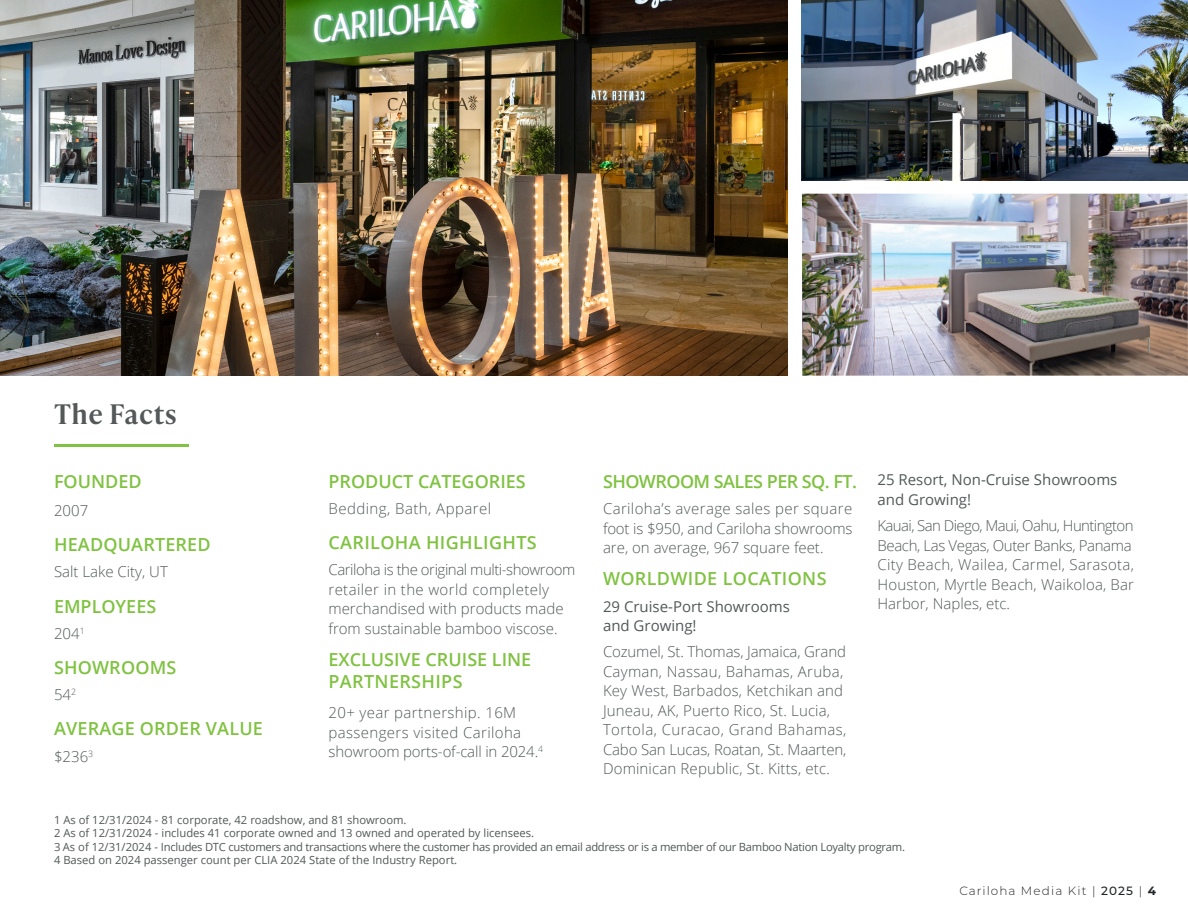
<style>
.page{position:relative;width:1188px;height:918px;background:#fff}
.page>*{position:absolute;margin:0;border:0;box-sizing:border-box;transform-origin:0 0}
.t1{font:600 27px "Ivy Presto Text";letter-spacing:.015em;color:#545858}
.TEXT_TITLE{font:600 18px/21.6px "Open Sans";letter-spacing:.01em;color:#80c241}
.TEXT_TITLE-2{font:600 18px "Open Sans";letter-spacing:-.03em;color:#80c241}
.TEXT_TITLE-3{font:300 15px/19.5px "Open Sans";color:#535859}
.TEXT_TITLE-4{font:300 15px/19.5px "Open Sans";letter-spacing:.025em;color:#535859}
.t2{font:15px/19.5px "Open Sans";color:#535859}
.TEXT_TITLE-5{font:300 15px "Open Sans";letter-spacing:.03em;color:#535859}
.t3{font:300 12px "Montserrat";letter-spacing:.085em;color:#232628}
.t4{font:11.25px "Open Sans";color:#545858}
.t5{font:11.25px "Open Sans";letter-spacing:-.025em;color:#545858}
.s1{font-weight:500}
.s2{font-weight:700}
</style>
<div class="page">
<img style="left:802px;top:194px;width:386px;height:182px">
<img style="left:802px;top:0;width:386px;height:180px">
<img style="left:0;top:0;width:787px;height:376px">
<hr style="left:54px;top:444px;width:135px;height:3px;background:#80c241">
<p class="t1" style="left:54px;top:394px;width:124px">The Facts</p>
<p class="TEXT_TITLE" style="left:54px;top:470px;width:89px">FOUNDED</p>
<p class="TEXT_TITLE-3" style="left:54px;top:501px;width:36px">2007</p>
<p class="TEXT_TITLE" style="left:54px;top:534px;width:158px">HEADQUARTERED</p>
<p class="TEXT_TITLE-3" style="left:54px;top:562px;width:115px">Salt Lake City, UT</p>
<p class="TEXT_TITLE" style="left:54px;top:595px;width:104px">EMPLOYEES</p>
<p class="TEXT_TITLE-3" style="left:54px;top:623px;width:32px">204<sup>1</sup></p>
<p class="TEXT_TITLE" style="left:54px;top:656px;width:124px">SHOWROOMS</p>
<p class="TEXT_TITLE-3" style="left:54px;top:685px;width:24px">54<sup>2</sup></p>
<p class="TEXT_TITLE" style="left:54px;top:718px;width:210px">AVERAGE ORDER VALUE</p>
<p class="TEXT_TITLE-3" style="left:54px;top:746px;width:41px">$236<sup>3</sup></p>
<p class="TEXT_TITLE" style="left:328px;top:470px;width:199px">PRODUCT CATEGORIES</p>
<p class="TEXT_TITLE-5" style="left:328px;top:498px;width:164px">Bedding, Bath, Apparel</p>
<p class="TEXT_TITLE" style="left:328px;top:531px;width:210px">CARILOHA HIGHLIGHTS</p>
<p class="TEXT_TITLE-3" style="left:328px;top:560px;width:248px">Cariloha is the original multi-showroom retailer in the world completely merchandised with products made from sustainable bamboo viscose.</p>
<p class="TEXT_TITLE" style="left:328px;top:649px;width:204px">EXCLUSIVE CRUISE LINE<br>PARTNERSHIPS</p>
<p class="TEXT_TITLE-4" style="left:328px;top:703px;width:216px">20+ year partnership. 16M passengers visited Cariloha showroom ports-of-call in 2024.<sup>4</sup></p>
<p class="TEXT_TITLE-2" style="left:603px;top:469px;width:256px">SHOWROOM SALES PER SQ. FT.</p>
<p class="TEXT_TITLE-3" style="left:603px;top:498px;width:251px;text-align:justify">Cariloha’s average sales per square foot is $950, and Cariloha showrooms are, on average, 967 square feet.</p>
<p class="TEXT_TITLE" style="left:603px;top:568px;width:225px">WORLDWIDE LOCATIONS</p>
<p class="t2" style="left:603px;top:596px;width:188px">29 Cruise-Port Showrooms</p>
<p class="t2" style="left:603px;top:616px;width:95px">and Growing!</p>
<p class="TEXT_TITLE-3" style="left:603px;top:642px;width:245px">Cozumel, St. Thomas, Jamaica, Grand Cayman, Nassau, Bahamas, Aruba, Key West, Barbados, Ketchikan and Juneau, AK, Puerto Rico, St. Lucia, Tortola, Curacao, Grand Bahamas, Cabo San Lucas, Roatan, St. Maarten, Dominican Republic, St. Kitts, etc.</p>
<p class="t2" style="left:878px;top:470px;width:241px">25 Resort, Non-Cruise Showrooms and Growing!</p>
<p class="TEXT_TITLE-3" style="left:878px;top:516px;width:258px">Kauai, San Diego, Maui, Oahu, Huntington Beach, Las Vegas, Outer Banks, Panama City Beach, Wailea, Carmel, Sarasota, Houston, Myrtle Beach, Waikoloa, Bar Harbor, Naples, etc.</p>
<p class="t4" style="left:54px;top:812px;width:354px">1 As of 12/31/2024 - 81 corporate, 42 roadshow, and 81 showroom.</p>
<p class="t4" style="left:54px;top:825px;width:482px">2 As of 12/31/2024 - includes 41 corporate owned and 13 owned and operated by licensees.</p>
<p class="t5" style="left:54px;top:839px;width:853px">3 As of 12/31/2024 - Includes DTC customers and transactions where the customer has provided an email address or is a member of our Bamboo Nation Loyalty program.</p>
<p class="t4" style="left:54px;top:852px;width:405px">4 Based on 2024 passenger count per CLIA 2024 State of the Industry Report.</p>
<p class="t3" style="left:959px;top:883px;width:198px">Cariloha Media Kit | <span class="s1">2025</span> | <span class="s2">4</span></p>
</div>
